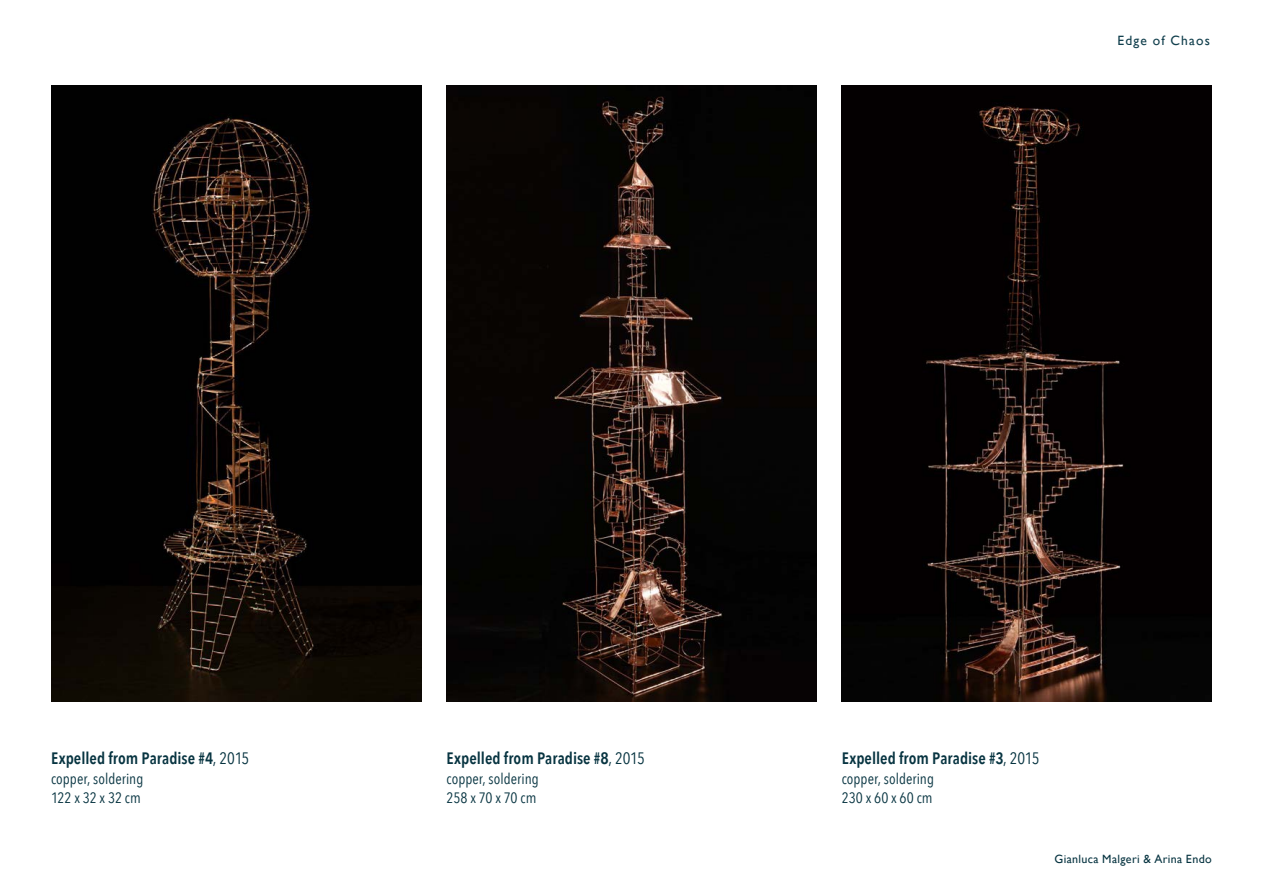
<style>
.page{position:relative;width:1263px;height:893px;background:#fff}
.page>*{position:absolute;margin:0;border:0;box-sizing:border-box;transform-origin:0 0}
.t1{font:600 16.5px "Avenir Next Condensed";letter-spacing:.005em;color:#073441}
.t2{font:15px/19.5px "Avenir Next Condensed";letter-spacing:.005em;color:#073441}
.t3{font:13.5px "Gill Sans";letter-spacing:.085em;color:#113f4d}
.t4{font:12px "Gill Sans";letter-spacing:.03em;color:#073441}
.s1{font-weight:400}
</style>
<div class="page">
<img style="left:51px;top:85px;width:370px;height:617px">
<img style="left:447px;top:85px;width:369px;height:617px">
<img style="left:842px;top:85px;width:370px;height:617px">
<p class="t3" style="left:1117px;top:32px;width:94px">Edge of Chaos</p>
<p class="t1" style="left:51px;top:748px;width:200px">Expelled from Paradise #4<span class="s1">, 2015</span></p>
<p class="t2" style="left:51px;top:769px;width:94px">copper, soldering<br>122 x 32 x 32 cm</p>
<p class="t1" style="left:447px;top:748px;width:200px">Expelled from Paradise #8<span class="s1">, 2015</span></p>
<p class="t2" style="left:447px;top:769px;width:94px">copper, soldering<br>258 x 70 x 70 cm</p>
<p class="t1" style="left:842px;top:748px;width:199px">Expelled from Paradise #3<span class="s1">, 2015</span></p>
<p class="t2" style="left:842px;top:769px;width:94px">copper, soldering<br>230 x 60 x 60 cm</p>
<p class="t4" style="left:1054px;top:851px;width:159px">Gianluca Malgeri &amp; Arina Endo</p>
</div>
